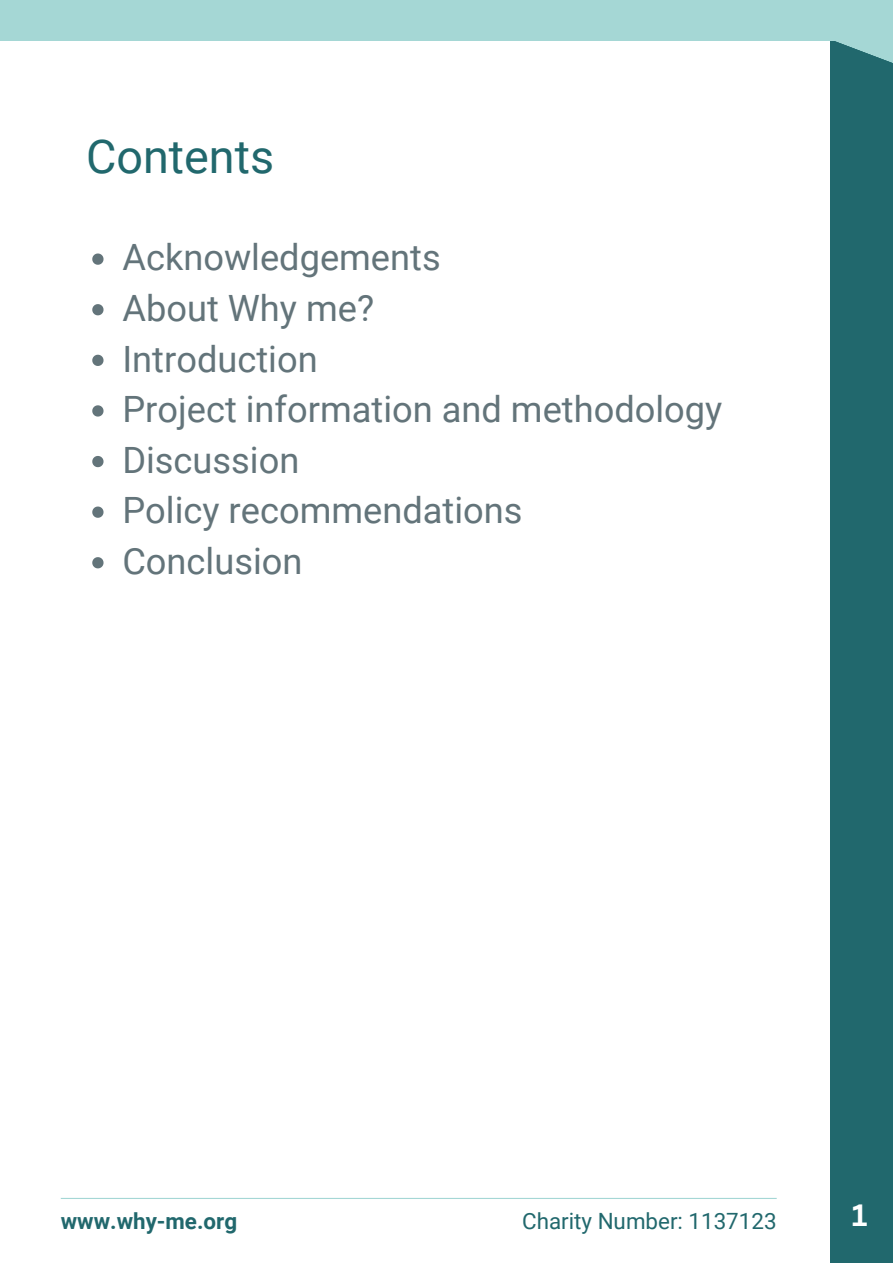
<style>
.page{position:relative;width:893px;height:1264px;background:#fff}
.page>*{position:absolute;margin:0;border:0;box-sizing:border-box;transform-origin:0 0}
.t1{font:46.65px "Roboto";color:#21686d}
.t2{font:36.15px "Roboto";color:#63747a}
.t3{font:700 30px "Canva Sans";color:#fff}
.t4{font:22.35px "Roboto";color:#21686d}
.t5{font:700 22.35px "Roboto";color:#21686d}
</style>
<div class="page">
<div style="left:830px;top:0;width:62px;height:1262px;background:#21686d"></div>
<div style="left:0;top:0;width:892px;height:40px;background:#a5d7d5"></div>
<svg style="left:828px;top:40px;width:64px;height:23px"></svg>
<hr style="left:61px;top:1197px;width:715px;height:1px;background:#a5d7d5">
<svg style="left:92px;top:253px;width:11px;height:12px"></svg>
<svg style="left:92px;top:304px;width:11px;height:11px"></svg>
<svg style="left:92px;top:355px;width:11px;height:11px"></svg>
<svg style="left:92px;top:405px;width:11px;height:11px"></svg>
<svg style="left:92px;top:456px;width:11px;height:11px"></svg>
<svg style="left:92px;top:506px;width:11px;height:12px"></svg>
<svg style="left:92px;top:557px;width:11px;height:11px"></svg>
<p class="t1" style="left:86px;top:130px;width:189px">Contents</p>
<p class="t2" style="left:122px;top:237px;width:320px">Acknowledgements</p>
<p class="t2" style="left:122px;top:287px;width:253px">About Why me?</p>
<p class="t2" style="left:122px;top:338px;width:197px">Introduction</p>
<p class="t2" style="left:122px;top:388px;width:601px">Project information and methodology</p>
<p class="t2" style="left:122px;top:439px;width:178px">Discussion</p>
<p class="t2" style="left:122px;top:490px;width:401px">Policy recommendations</p>
<p class="t2" style="left:122px;top:540px;width:181px">Conclusion</p>
<p class="t5" style="left:61px;top:1207px;width:178px">www.why-me.org</p>
<p class="t4" style="left:522px;top:1207px;width:256px">Charity Number: 1137123</p>
<p class="t3" style="left:851px;top:1194px;width:17px">1</p>
</div>
